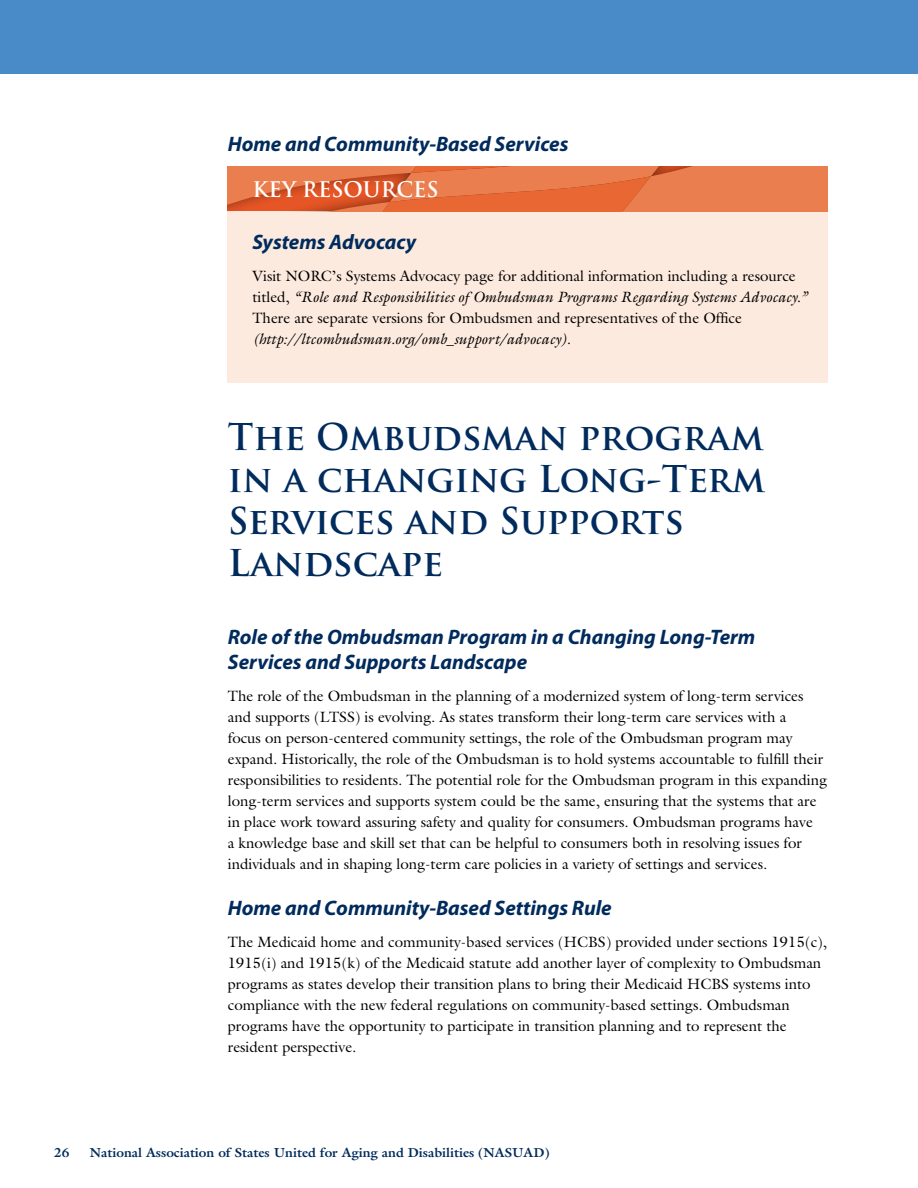
<style>
.page{position:relative;width:918px;height:1188px;background:#fff}
.page>*{position:absolute;margin:0;border:0;box-sizing:border-box;transform-origin:0 0}
.t1{font:700 36px/42px "Trajan Pro";color:#002b5c}
.t2{font:italic 700 21px/25.5px "Myriad Pro";color:#002b5c}
.t3{font:700 21px "Trajan Pro";color:#fff}
.t4{font:15px/21px "Galliard";color:#000}
.t5{font:italic 15px "Galliard";color:#000}
.t6{font:700 13.2px "Galliard";color:#002b5c}
.s1{font-style:italic}
</style>
<div class="page">
<div style="left:0;top:0;width:918px;height:73px;background:#498bc9"></div>
<div style="left:228px;top:177px;width:600px;height:205px;background:#fceade"></div>
<svg style="left:228px;top:166px;width:600px;height:45px;background:#e67141"></svg>
<h2 class="t2" style="left:228px;top:131px;width:342px">Home and Community-Based Services</h2>
<h2 class="t3" style="left:252px;top:176px;width:188px">KEY RESOURCES</h2>
<h2 class="t2" style="left:252px;top:230px;width:165px">Systems Advocacy</h2>
<p class="t4" style="left:252px;top:265px;width:557px">Visit NORC’s Systems Advocacy page for additional information including a resource titled, <span class="s1">“Role and Responsibilities of Ombudsman Programs Regarding Systems Advocacy.”<br></span>There are separate versions for Ombudsmen and representatives of the Office</p>
<p class="t5" style="left:252px;top:329px;width:320px">(http://ltcombudsman.org/omb_support/advocacy).</p>
<h1 class="t1" style="left:228px;top:416px;width:539px">The Ombudsman program in a changing Long-Term<br>Services and Supports<br>Landscape</h1>
<h2 class="t2" style="left:228px;top:624px;width:529px">Role of the Ombudsman Program in a Changing Long-Term<br>Services and Supports Landscape</h2>
<p class="t4" style="left:228px;top:685px;width:601px">The role of the Ombudsman in the planning of a modernized system of long-term services and supports (LTSS) is evolving. As states transform their long-term care services with a<br>focus on person-centered community settings, the role of the Ombudsman program may expand. Historically, the role of the Ombudsman is to hold systems accountable to fulfill their responsibilities to residents. The potential role for the Ombudsman program in this expanding long-term services and supports system could be the same, ensuring that the systems that are in place work toward assuring safety and quality for consumers. Ombudsman programs have<br>a knowledge base and skill set that can be helpful to consumers both in resolving issues for individuals and in shaping long-term care policies in a variety of settings and services.</p>
<h2 class="t2" style="left:228px;top:896px;width:385px">Home and Community-Based Settings Rule</h2>
<p class="t4" style="left:228px;top:931px;width:601px">The Medicaid home and community-based services (HCBS) provided under sections 1915(c), 1915(i) and 1915(k) of the Medicaid statute add another layer of complexity to Ombudsman programs as states develop their transition plans to bring their Medicaid HCBS systems into compliance with the new federal regulations on community-based settings. Ombudsman programs have the opportunity to participate in transition planning and to represent the resident perspective.</p>
<p class="t6" style="left:54px;top:1143px;width:17px">26</p>
<p class="t6" style="left:90px;top:1143px;width:461px">National Association of States United for Aging and Disabilities (NASUAD)</p>
</div>
